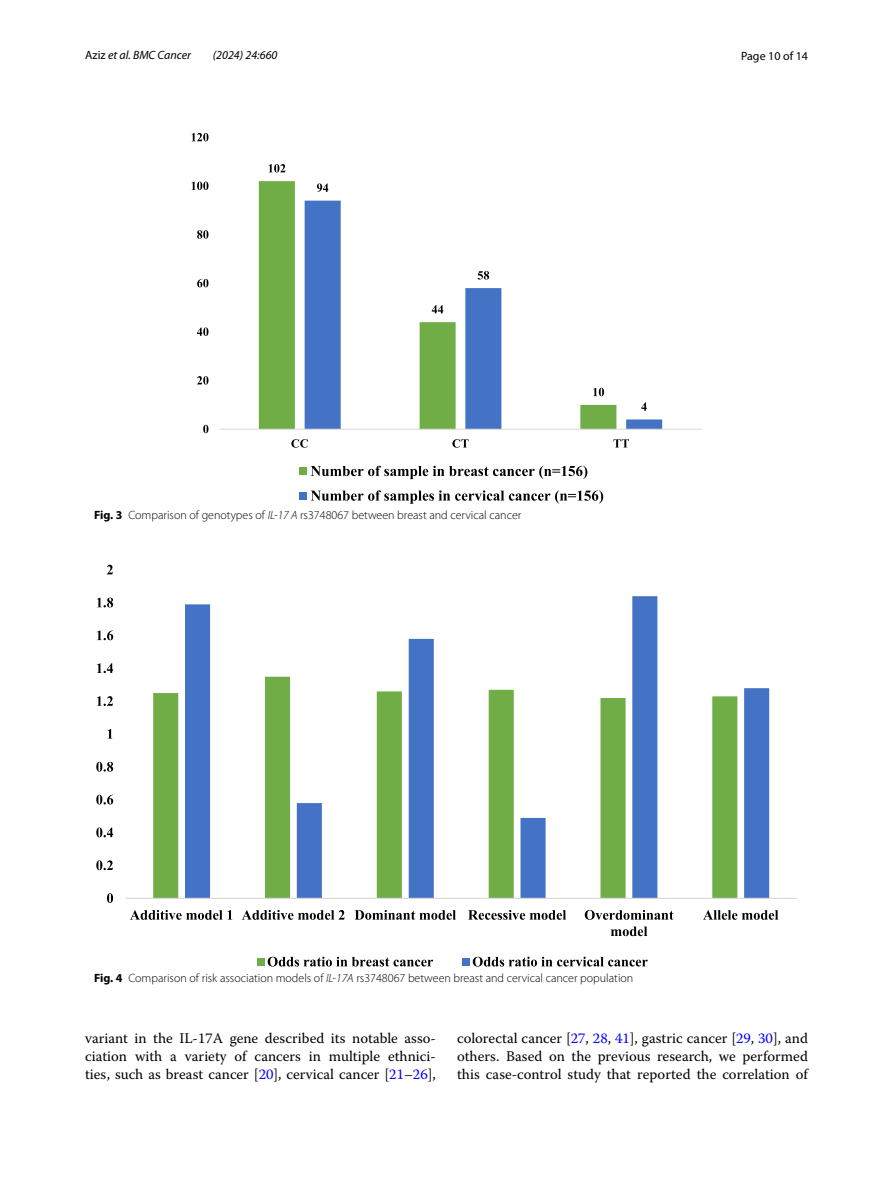
<style>
.page{position:relative;width:893px;height:1187px;background:#fff}
.page>*{position:absolute;margin:0;border:0;box-sizing:border-box;transform-origin:0 0}
.t1{font:14.7px/18px "Warnock Pro";color:#000;text-align:justify}
.t2{font:300 12px "Myriad Pro";color:#000}
.t3{font:italic 12px "Myriad Pro";color:#000}
.t4{font:12px "Myriad Pro";color:#000}
.s1{font-style:normal}
.s2{font-weight:700}
.s3{font-style:italic}
.s4{color:#00f}
</style>
<div class="page">
<svg style="left:259px;top:181px;width:82px;height:247px;fill:#70ad47"></svg>
<svg style="left:305px;top:201px;width:357px;height:227px"></svg>
<hr style="left:219px;top:428px;width:483px;height:1px;background:#d9d9d9">
<svg style="left:268px;top:164px;width:17px;height:8px"></svg>
<svg style="left:432px;top:305px;width:11px;height:8px"></svg>
<svg style="left:593px;top:388px;width:11px;height:8px"></svg>
<svg style="left:317px;top:183px;width:11px;height:9px"></svg>
<svg style="left:478px;top:271px;width:11px;height:8px"></svg>
<svg style="left:641px;top:402px;width:6px;height:8px"></svg>
<svg style="left:203px;top:425px;width:5px;height:8px"></svg>
<svg style="left:197px;top:376px;width:11px;height:8px"></svg>
<svg style="left:197px;top:327px;width:11px;height:9px"></svg>
<svg style="left:197px;top:279px;width:11px;height:8px"></svg>
<svg style="left:197px;top:230px;width:11px;height:9px"></svg>
<svg style="left:191px;top:181px;width:17px;height:9px"></svg>
<svg style="left:191px;top:133px;width:17px;height:8px"></svg>
<svg style="left:291px;top:439px;width:17px;height:8px"></svg>
<svg style="left:452px;top:439px;width:17px;height:8px"></svg>
<svg style="left:613px;top:439px;width:16px;height:8px"></svg>
<div style="left:300px;top:467px;width:7px;height:8px;background:#70ad47"></div>
<svg style="left:311px;top:465px;width:276px;height:14px"></svg>
<div style="left:300px;top:492px;width:7px;height:7px;background:#4472c4"></div>
<svg style="left:311px;top:490px;width:292px;height:13px"></svg>
<svg style="left:153px;top:693px;width:26px;height:204px;fill:#70ad47"></svg>
<svg style="left:185px;top:596px;width:584px;height:301px"></svg>
<hr style="left:126px;top:897px;width:671px;height:1px;background:#d9d9d9">
<svg style="left:107px;top:893px;width:6px;height:10px"></svg>
<svg style="left:96px;top:860px;width:17px;height:10px"></svg>
<svg style="left:96px;top:827px;width:17px;height:10px"></svg>
<svg style="left:96px;top:794px;width:17px;height:10px"></svg>
<svg style="left:96px;top:761px;width:17px;height:10px"></svg>
<svg style="left:107px;top:729px;width:5px;height:9px"></svg>
<svg style="left:97px;top:696px;width:16px;height:10px"></svg>
<svg style="left:97px;top:663px;width:16px;height:10px"></svg>
<svg style="left:97px;top:630px;width:16px;height:10px"></svg>
<svg style="left:97px;top:597px;width:16px;height:10px"></svg>
<svg style="left:107px;top:564px;width:6px;height:10px"></svg>
<svg style="left:130px;top:910px;width:102px;height:9px"></svg>
<svg style="left:242px;top:910px;width:103px;height:9px"></svg>
<svg style="left:355px;top:910px;width:101px;height:9px"></svg>
<svg style="left:468px;top:910px;width:98px;height:9px"></svg>
<svg style="left:585px;top:910px;width:88px;height:9px"></svg>
<svg style="left:611px;top:926px;width:36px;height:10px"></svg>
<svg style="left:704px;top:910px;width:74px;height:9px"></svg>
<div style="left:257px;top:958px;width:7px;height:7px;background:#70ad47"></div>
<svg style="left:268px;top:956px;width:165px;height:10px"></svg>
<div style="left:462px;top:958px;width:7px;height:7px;background:#4472c4"></div>
<svg style="left:473px;top:956px;width:175px;height:10px"></svg>
<p class="t3" style="left:85px;top:48px;width:107px"><span class="s1">Aziz</span> et al. BMC Cancer</p>
<p class="t3" style="left:213px;top:48px;width:66px">(2024) 24:660</p>
<p class="t4" style="left:741px;top:48px;width:68px">Page 10 of 14</p>
<p class="t2" style="left:94px;top:508px;width:429px"><span class="s2">Fig. 3</span> Comparison of genotypes of <span class="s3">IL-17 A</span> rs3748067 between breast and cervical cancer</p>
<p class="t2" style="left:94px;top:971px;width:541px"><span class="s2">Fig. 4</span> Comparison of risk association models of <span class="s3">IL-17A</span> rs3748067 between breast and cervical cancer population</p>
<p class="t1" style="left:85px;top:1029px;width:352px">variant in the IL-17A gene described its notable asso&shy;ciation with a variety of cancers in multiple ethnici&shy;ties, such as breast cancer [<span class="s4">20</span>], cervical cancer [<span class="s4">21</span>–<span class="s4">26</span>],</p>
<p class="t1" style="left:457px;top:1029px;width:352px">colorectal cancer [<span class="s4">27</span>, <span class="s4">28</span>, <span class="s4">41</span>], gastric cancer [<span class="s4">29</span>, <span class="s4">30</span>], and others. Based on the previous research, we performed this case-control study that reported the correlation of</p>
</div>
